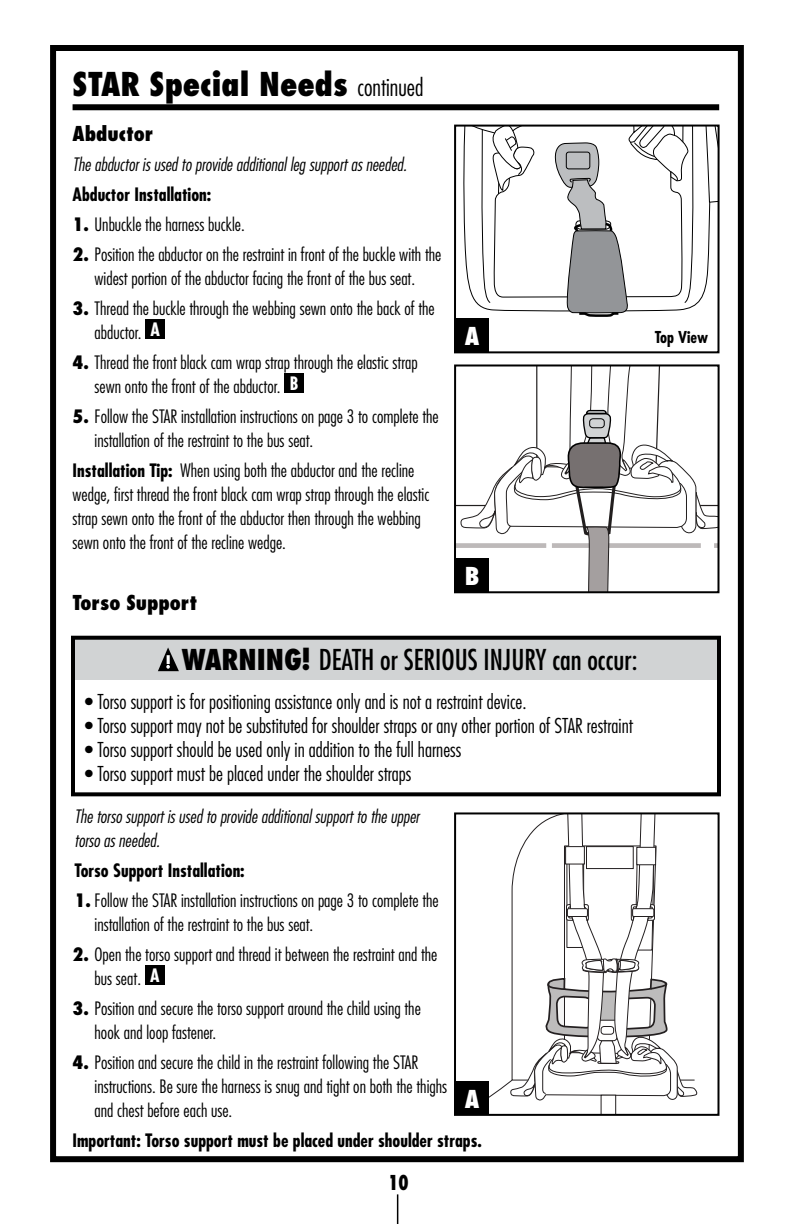
<style>
.page{position:relative;width:792px;height:1224px;background:#fff}
.page>*{position:absolute;margin:0;border:0;box-sizing:border-box;transform-origin:0 0}
.t1{font:800 condensed 32px "Futura";color:#000}
.t2{font:condensed 28px "Futura";color:#000}
.t3{font:800 condensed 24px "Futura";color:#fff}
.t4{font:300 condensed 20px "Futura";color:#000}
.t5{font:800 condensed 20px "Futura";color:#000}
.t6{font:800 condensed 20px "Futura";color:#000;scale:.84 1}
.t7{font:300 condensed 18px/24px "Futura";color:#000}
.t8{font:italic 300 condensed 18px/24px "Futura";color:#000}
.t9{font:700 condensed 18px "Futura";color:#000}
.t10{font:700 condensed 16px "Futura";color:#000}
.s1{font-weight:300;font-size:24px}
.s2{font-weight:800}
.s3{font-weight:700}
</style>
<div class="page">
<hr style="left:397px;top:1194px;width:1px;height:30px;background:#000">
<div style="left:50px;top:45px;width:694px;height:1117px;border:6px solid #000"></div>
<div style="left:73px;top:104px;width:646px;height:6px;background:#000"></div>
<div style="left:145px;top:319px;width:20px;height:20px;background:#000"></div>
<div style="left:284px;top:373px;width:20px;height:20px;background:#000"></div>
<hr style="left:455px;top:505px;width:264px;height:1px;background:#221f1f">
<div style="left:455px;top:543px;width:91px;height:5px;background:#bdb9b9"></div>
<svg style="left:460px;top:367px;width:257px;height:223px"></svg>
<div style="left:454px;top:364px;width:266px;height:229px;border:2px solid #000"></div>
<div style="left:455px;top:558px;width:34px;height:34px;background:#000"></div>
<svg style="left:489px;top:815px;width:209px;height:298px"></svg>
<div style="left:454px;top:812px;width:266px;height:304px;border:2px solid #000"></div>
<div style="left:455px;top:1081px;width:34px;height:34px;background:#000"></div>
<svg style="left:463px;top:128px;width:254px;height:189px"></svg>
<div style="left:454px;top:125px;width:266px;height:228px;border:2px solid #000"></div>
<div style="left:455px;top:318px;width:34px;height:34px;background:#000"></div>
<div style="left:145px;top:965px;width:20px;height:20px;background:#000"></div>
<div style="left:71px;top:637px;width:647px;height:43px;background:#d1d3d4"></div>
<div style="left:71px;top:636px;width:650px;height:160px;border:4px solid #000"></div>
<svg style="left:158px;top:647px;width:21px;height:24px"></svg>
<h1 class="t1" style="left:73px;top:64px;width:352px">STAR Special Needs <span class="s1">continued</span></h1>
<p class="t5" style="left:73px;top:121px;width:82px">Abductor</p>
<p class="t8" style="left:73px;top:152px;width:336px">The abductor is used to provide additional leg support as needed.</p>
<p class="t9" style="left:73px;top:183px;width:140px">Abductor Installation:</p>
<p class="t7" style="left:73px;top:213px;width:174px"><span class="s2">1.</span> Unbuckle the harness buckle.</p>
<p class="t7" style="left:73px;top:243px;width:370px;text-align:center"><span class="s2">2.</span> Position the abductor on the restraint in front of the buckle with the widest portion of the abductor facing the front of the bus seat.</p>
<p class="t7" style="left:95px;top:297px;width:342px;text-indent:-22px"><span class="s2">3.</span> Thread the buckle through the webbing sewn onto the back of the abductor. <sup>A</sup></p>
<p class="t7" style="left:95px;top:351px;width:325px;text-indent:-22px"><span class="s2">4.</span> Thread the front black cam wrap strap through the elastic strap sewn onto the front of the abductor. <sup>B</sup></p>
<p class="t7" style="left:95px;top:405px;width:346px;text-indent:-22px"><span class="s2">5.</span> Follow the STAR installation instructions on page 3 to complete the installation of the restraint to the bus seat.</p>
<p class="t7" style="left:73px;top:459px;width:358px"><span class="s3">Installation Tip:</span> When using both the abductor and the recline wedge, first thread the front black cam wrap strap through the elastic strap sewn onto the front of the abductor then through the webbing sewn onto the front of the recline wedge.</p>
<p class="t5" style="left:73px;top:590px;width:126px">Torso Support</p>
<h3 class="t3" style="left:465px;top:321px;width:16px">A</h3>
<p class="t10" style="left:655px;top:327px;width:55px">Top View</p>
<h3 class="t3" style="left:465px;top:561px;width:16px">B</h3>
<h2 class="t2" style="left:182px;top:643px;width:457px"><span class="s2">WARNING!</span> DEATH or SERIOUS INJURY can occur:</h2>
<p class="t4" style="left:85px;top:690px;width:443px">• Torso support is for positioning assistance only and is not a restraint device.</p>
<p class="t4" style="left:85px;top:714px;width:549px">• Torso support may not be substituted for shoulder straps or any other portion of STAR restraint</p>
<p class="t4" style="left:85px;top:738px;width:378px">• Torso support should be used only in addition to the full harness</p>
<p class="t4" style="left:85px;top:762px;width:328px">• Torso support must be placed under the shoulder straps</p>
<p class="t8" style="left:75px;top:804px;width:346px">The torso support is used to provide additional support to the upper torso as needed.</p>
<p class="t9" style="left:75px;top:859px;width:172px">Torso Support Installation:</p>
<p class="t7" style="left:95px;top:888px;width:346px;text-indent:-20px"><span class="s2">1.</span> Follow the STAR installation instructions on page 3 to complete the installation of the restraint to the bus seat.</p>
<p class="t7" style="left:95px;top:942px;width:344px;text-indent:-22px"><span class="s2">2.</span> Open the torso support and thread it between the restraint and the bus seat. <sup>A</sup></p>
<p class="t7" style="left:95px;top:996px;width:328px;text-indent:-22px"><span class="s2">3.</span> Position and secure the torso support around the child using the hook and loop fastener.</p>
<p class="t7" style="left:95px;top:1050px;width:354px;text-indent:-22px"><span class="s2">4.</span> Position and secure the child in the restraint following the STAR instructions. Be sure the harness is snug and tight on both the thighs and chest before each use.</p>
<p class="t9" style="left:73px;top:1129px;width:411px">Important: Torso support must be placed under shoulder straps.</p>
<h3 class="t3" style="left:465px;top:1084px;width:16px">A</h3>
<p class="t6" style="left:388px;top:1170px;width:26px">10</p>
</div>
